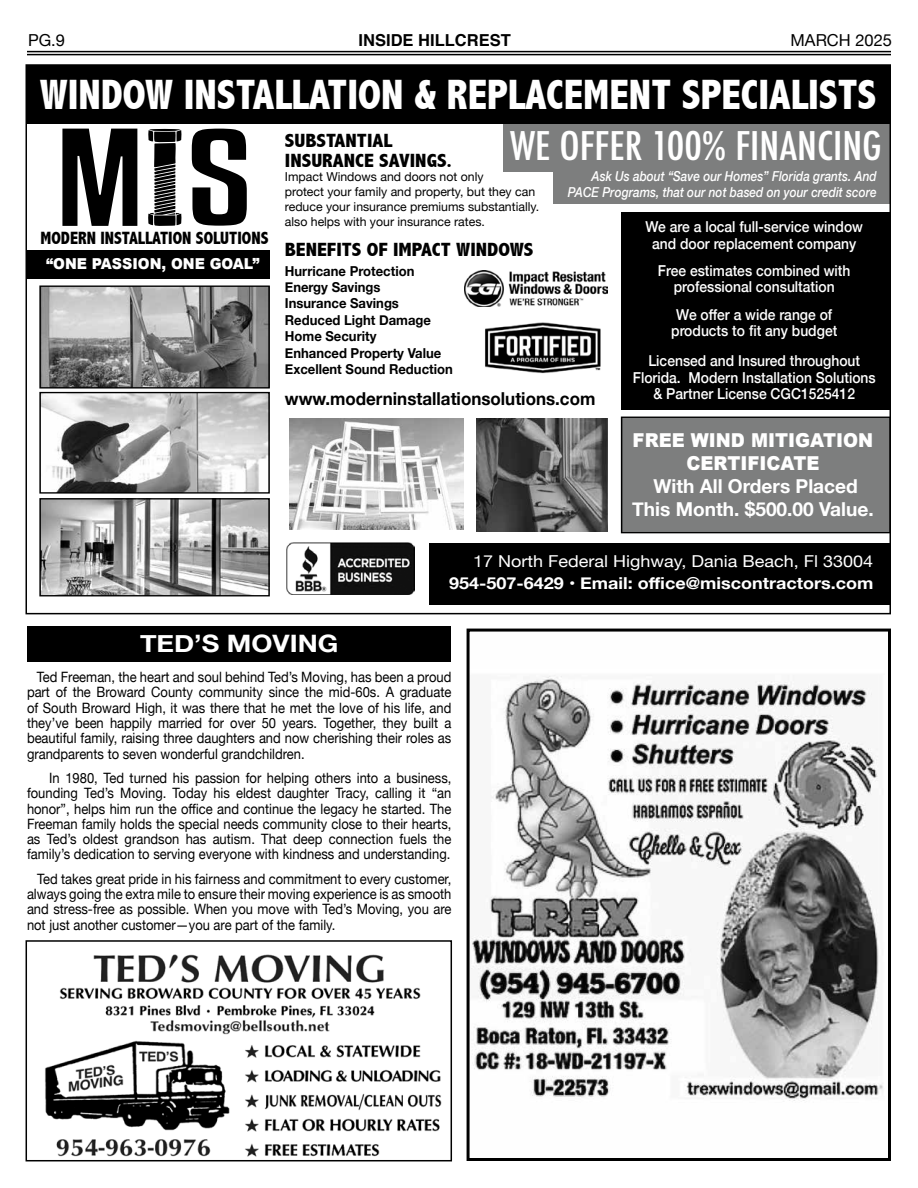
<style>
.page{position:relative;width:918px;height:1188px;background:#fff}
.page>*{position:absolute;margin:0;border:0;box-sizing:border-box;transform-origin:0 0}
.t1{font:800 condensed 42.45px "Abadi";color:#fff}
.t2{font:500 condensed 38.4px "Futura";color:#fff;scale:1.11 1}
.t3{font:700 24px "Helvetica Neue";color:#fff;scale:1.13 1}
.t4{font:800 condensed 19.2px/19.2px "Abadi";color:#000;scale:1.09 1}
.t5{font:700 19.2px/23px "Helvetica Neue";color:#fff;text-align:center}
.t6{font:900 19.2px/23px "Arial";color:#fff;text-align:center;scale:.94 1}
.t7{font:700 17.85px "Helvetica Neue";color:#000;scale:.95 1}
.t8{font:800 condensed 17.85px "Abadi";color:#000;scale:.96 1}
.t9{font:700 16.5px "Helvetica Neue";color:#fff;scale:1.09 1}
.t10{font:16.5px "Helvetica Neue";color:#fff;scale:1.09 1}
.t11{font:700 16.5px "Helvetica";color:#000}
.t12{font:16.5px "Helvetica Neue";color:#000}
.t13{font:500 15px/16.5px "Helvetica Neue";color:#fff;text-align:center;scale:.92 1}
.t14{font:900 15px "Arial";color:#fff;scale:.94 1}
.t15{font:14.25px/15.3px "Helvetica Neue";color:#000;text-align:justify;scale:.91 1}
.t16{font:700 13.65px/16.5px "Helvetica Neue";color:#000;scale:.95 1}
.t17{font:italic 500 13.65px/16.5px "Helvetica Neue";color:#fff;text-align:right;scale:.86 1}
.t18{font:12.3px/14.9px "Helvetica Neue";color:#000}
</style>
<div class="page">
<hr style="left:27px;top:51px;width:864px;height:1px;background:#000">
<hr style="left:27px;top:54px;width:864px;height:1px;background:#000">
<div style="left:553px;top:164px;width:337px;height:40px;background:#7d7e7e"></div>
<div style="left:26px;top:65px;width:864px;height:59px;background:#000"></div>
<img style="left:286px;top:543px;width:129px;height:51px">
<div style="left:621px;top:212px;width:269px;height:198px;background:#000"></div>
<div style="left:429px;top:543px;width:461px;height:62px;background:#000"></div>
<div style="left:503px;top:124px;width:387px;height:48px;background:#7d7e7e"></div>
<img style="left:41px;top:394px;width:227px;height:98px">
<div style="left:39px;top:392px;width:231px;height:102px;border:1px solid #000"></div>
<img style="left:41px;top:500px;width:227px;height:94px">
<div style="left:39px;top:498px;width:231px;height:98px;border:1px solid #000"></div>
<img style="left:41px;top:287px;width:227px;height:100px">
<div style="left:39px;top:285px;width:231px;height:104px;border:1px solid #000"></div>
<svg style="left:62px;top:129px;width:75px;height:97px"></svg>
<svg style="left:192px;top:129px;width:55px;height:97px"></svg>
<svg style="left:148px;top:129px;width:34px;height:97px"></svg>
<img style="left:289px;top:418px;width:175px;height:112px">
<img style="left:476px;top:418px;width:132px;height:113px">
<div style="left:622px;top:417px;width:268px;height:116px;background:#7d7e7e"></div>
<div style="left:621px;top:417px;width:269px;height:116px;border:1px solid #000"></div>
<div style="left:26px;top:251px;width:244px;height:28px;background:#000"></div>
<img style="left:465px;top:270px;width:142px;height:37px">
<img style="left:485px;top:322px;width:116px;height:52px">
<img style="left:471px;top:675px;width:412px;height:426px">
<div style="left:467px;top:629px;width:424px;height:532px;border:3px solid #000"></div>
<img style="left:45px;top:954px;width:397px;height:203px">
<div style="left:26px;top:940px;width:426px;height:221px;border:2px solid #000"></div>
<div style="left:27px;top:626px;width:423px;height:36px;background:#000"></div>
<p class="t12" style="left:28px;top:28px;width:38px">PG.9</p>
<p class="t11" style="left:359px;top:27px;width:154px">INSIDE HILLCREST</p>
<p class="t12" style="left:791px;top:28px;width:103px">MARCH 2025</p>
<h1 class="t1" style="left:40px;top:70px;width:838px">WINDOW INSTALLATION &amp; REPLACEMENT SPECIALISTS</h1>
<h3 class="t4" style="left:285px;top:131px;width:155px">SUBSTANTIAL<br>INSURANCE SAVINGS.</h3>
<p class="t18" style="left:285px;top:170px;width:256px">Impact Windows and doors not only<br>protect your family and property, but they can reduce your insurance premiums substantially. also helps with your insurance rates.</p>
<h2 class="t2" style="left:510px;top:122px;width:337px">WE OFFER 100% FINANCING</h2>
<p class="t17" style="left:568px;top:167px;width:361px">Ask Us about “Save our Homes” Florida grants. And<br>PACE Programs, that our not based on your credit score</p>
<p class="t13" style="left:645px;top:217px;width:238px">We are a local full-service window and door replacement company</p>
<p class="t13" style="left:658px;top:261px;width:211px">Free estimates combined with professional consultation</p>
<p class="t13" style="left:671px;top:305px;width:182px">We offer a wide range of products to fit any budget</p>
<p class="t13" style="left:633px;top:352px;width:266px">Licensed and Insured throughout<br>Florida. Modern Installation Solutions &amp; Partner License CGC1525412</p>
<p class="t8" style="left:41px;top:227px;width:239px">MODERN INSTALLATION SOLUTIONS</p>
<h3 class="t4" style="left:285px;top:240px;width:230px">BENEFITS OF IMPACT WINDOWS</h3>
<p class="t14" style="left:46px;top:253px;width:229px">“ONE PASSION, ONE GOAL”</p>
<p class="t16" style="left:285px;top:263px;width:178px">Hurricane Protection<br>Energy Savings<br>Insurance Savings<br>Reduced Light Damage<br>Home Security<br>Enhanced Property Value<br>Excellent Sound Reduction</p>
<p class="t7" style="left:285px;top:385px;width:328px">www.moderninstallationsolutions.com</p>
<h3 class="t6" style="left:633px;top:428px;width:257px">FREE WIND MITIGATION<br>CERTIFICATE</h3>
<h3 class="t5" style="left:632px;top:475px;width:243px">With All Orders Placed<br>This Month. $500.00 Value.</h3>
<h3 class="t3" style="left:140px;top:625px;width:177px">TED’S MOVING</h3>
<p class="t10" style="left:473px;top:550px;width:369px">17 North Federal Highway, Dania Beach, Fl 33004</p>
<p class="t9" style="left:449px;top:571px;width:391px">954-507-6429 • Email: office@miscontractors.com</p>
<p class="t15" style="left:27px;top:670px;width:468px;text-indent:10px">Ted Freeman, the heart and soul behind Ted’s Moving, has been a proud part of the Broward County community since the mid-60s. A graduate of South Broward High, it was there that he met the love of his life, and they’ve been happily married for over 50 years. Together, they built a beautiful family, raising three daughters and now cherishing their roles as grandparents to seven wonderful grandchildren.</p>
<p class="t15" style="left:27px;top:771px;width:468px;text-indent:22px">In 1980, Ted turned his passion for helping others into a business, founding Ted’s Moving. Today his eldest daughter Tracy, calling it “an honor”, helps him run the office and continue the legacy he started. The Freeman family holds the special needs community close to their hearts, as Ted’s oldest grandson has autism. That deep connection fuels the family’s dedication to serving everyone with kindness and understanding.</p>
<p class="t15" style="left:27px;top:872px;width:468px;text-indent:10px">Ted takes great pride in his fairness and commitment to every customer, always going the extra mile to ensure their moving experience is as smooth and stress-free as possible. When you move with Ted’s Moving, you are not just another customer—you are part of the family.</p>
</div>
